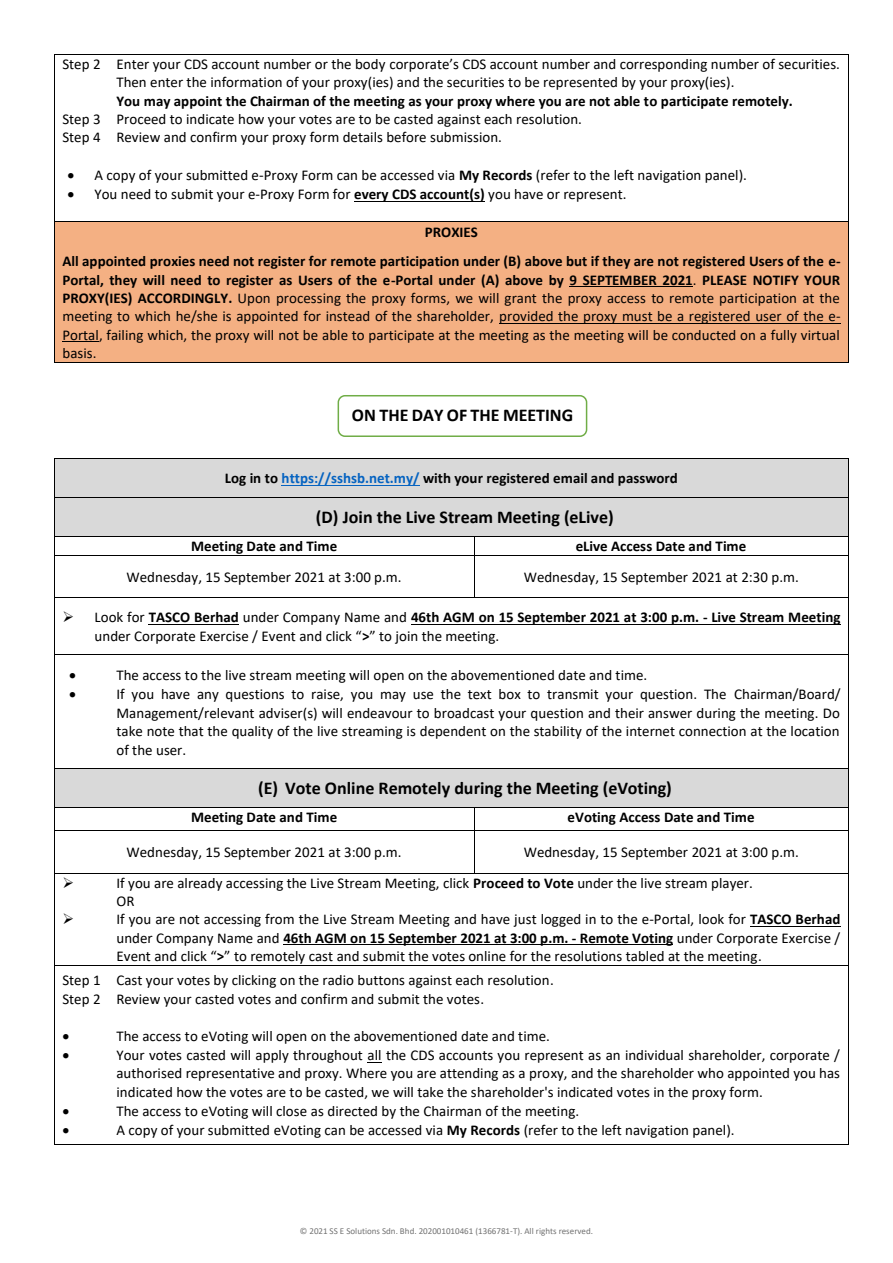
<style>
.page{position:relative;width:893px;height:1263px;background:#fff}
.page>*{position:absolute;margin:0;border:0;box-sizing:border-box;transform-origin:0 0}
.t1{font:700 18px "Calibri";color:#000}
.t2{font:15px/18.3px "Calibri";color:#000;text-align:justify}
.t3{font:700 15px "Calibri";color:#000}
.t4{font:15px "Symbol";color:#000}
.t5{font:9px "Calibri";letter-spacing:-.005em;color:#727272}
.s1{font-weight:700}
.s2{color:#0563c1}
</style>
<div class="page">
<div style="left:338px;top:395px;width:249px;height:42px;border:2px solid #70ad47;border-radius:7px"></div>
<hr style="left:354px;top:201px;width:131px;height:1px;background:#000">
<hr style="left:55px;top:54px;width:793px;height:1px;background:#000">
<hr style="left:54px;top:55px;width:1px;height:166px;background:#000">
<hr style="left:848px;top:55px;width:1px;height:166px;background:#000">
<div style="left:55px;top:222px;width:793px;height:140px;background:#f4b083"></div>
<hr style="left:570px;top:286px;width:123px;height:1px;background:#000">
<hr style="left:499px;top:323px;width:342px;height:1px;background:#000">
<hr style="left:62px;top:341px;width:37px;height:1px;background:#000">
<hr style="left:55px;top:221px;width:793px;height:1px;background:#000">
<hr style="left:54px;top:222px;width:1px;height:140px;background:#000">
<hr style="left:55px;top:362px;width:793px;height:1px;background:#000">
<hr style="left:848px;top:222px;width:1px;height:140px;background:#000">
<div style="left:55px;top:459px;width:793px;height:38px;background:#d9d9d9"></div>
<hr style="left:282px;top:485px;width:138px;height:1px;background:#0563c1">
<hr style="left:55px;top:459px;width:793px;height:1px;background:#000">
<hr style="left:54px;top:459px;width:1px;height:38px;background:#000">
<hr style="left:848px;top:459px;width:1px;height:38px;background:#000">
<div style="left:55px;top:498px;width:793px;height:38px;background:#d9d9d9"></div>
<hr style="left:55px;top:497px;width:793px;height:1px;background:#000">
<hr style="left:54px;top:498px;width:1px;height:38px;background:#000">
<hr style="left:848px;top:498px;width:1px;height:38px;background:#000">
<hr style="left:55px;top:536px;width:419px;height:1px;background:#000">
<hr style="left:474px;top:536px;width:374px;height:1px;background:#000">
<svg style="left:54px;top:536px;width:1px;height:20px"></svg>
<hr style="left:55px;top:555px;width:419px;height:1px;background:#000">
<svg style="left:474px;top:537px;width:1px;height:18px"></svg>
<hr style="left:474px;top:555px;width:374px;height:1px;background:#000">
<svg style="left:848px;top:536px;width:1px;height:20px"></svg>
<hr style="left:54px;top:556px;width:1px;height:41px;background:#000">
<hr style="left:474px;top:556px;width:1px;height:41px;background:#000">
<hr style="left:848px;top:556px;width:1px;height:41px;background:#000">
<hr style="left:149px;top:624px;width:90px;height:1px;background:#000">
<hr style="left:411px;top:624px;width:430px;height:1px;background:#000">
<hr style="left:55px;top:597px;width:419px;height:1px;background:#000">
<hr style="left:474px;top:597px;width:374px;height:1px;background:#000">
<hr style="left:54px;top:598px;width:1px;height:56px;background:#000">
<hr style="left:848px;top:598px;width:1px;height:56px;background:#000">
<hr style="left:55px;top:654px;width:793px;height:1px;background:#000">
<hr style="left:54px;top:655px;width:1px;height:113px;background:#000">
<hr style="left:848px;top:655px;width:1px;height:113px;background:#000">
<div style="left:55px;top:769px;width:793px;height:38px;background:#d9d9d9"></div>
<hr style="left:55px;top:768px;width:793px;height:1px;background:#000">
<hr style="left:54px;top:769px;width:1px;height:38px;background:#000">
<hr style="left:848px;top:769px;width:1px;height:38px;background:#000">
<hr style="left:55px;top:807px;width:419px;height:1px;background:#000">
<hr style="left:474px;top:807px;width:374px;height:1px;background:#000">
<svg style="left:54px;top:807px;width:1px;height:24px"></svg>
<hr style="left:55px;top:830px;width:419px;height:1px;background:#000">
<svg style="left:474px;top:808px;width:1px;height:22px"></svg>
<hr style="left:474px;top:830px;width:374px;height:1px;background:#000">
<svg style="left:848px;top:807px;width:1px;height:24px"></svg>
<hr style="left:54px;top:831px;width:1px;height:42px;background:#000">
<hr style="left:474px;top:831px;width:1px;height:42px;background:#000">
<hr style="left:848px;top:831px;width:1px;height:42px;background:#000">
<hr style="left:750px;top:926px;width:91px;height:1px;background:#000">
<hr style="left:283px;top:944px;width:390px;height:1px;background:#000">
<hr style="left:55px;top:873px;width:419px;height:1px;background:#000">
<hr style="left:474px;top:873px;width:374px;height:1px;background:#000">
<hr style="left:54px;top:873px;width:1px;height:92px;background:#000">
<hr style="left:848px;top:873px;width:1px;height:92px;background:#000">
<svg style="left:368px;top:1062px;width:14px;height:1px"></svg>
<hr style="left:55px;top:965px;width:793px;height:1px;background:#000">
<hr style="left:54px;top:966px;width:1px;height:178px;background:#000">
<hr style="left:55px;top:1144px;width:793px;height:1px;background:#000">
<hr style="left:848px;top:966px;width:1px;height:178px;background:#000">
<p class="t2" style="left:116px;top:56px;width:725px;text-indent:-54px">Step 2 Enter your CDS account number or the body corporate’s CDS account number and corresponding number of securities.<br>Then enter the information of your proxy(ies) and the securities to be represented by your proxy(ies).</p>
<p class="t3" style="left:116px;top:94px;width:678px">You may appoint the Chairman of the meeting as your proxy where you are not able to participate remotely.</p>
<p class="t2" style="left:62px;top:111px;width:521px">Step 3 Proceed to indicate how your votes are to be casted against each resolution.</p>
<p class="t2" style="left:62px;top:130px;width:441px">Step 4 Review and confirm your proxy form details before submission.</p>
<p class="t2" style="left:68px;top:167px;width:681px">• A copy of your submitted e-Proxy Form can be accessed via <span class="s1">My Records</span> (refer to the left navigation panel).</p>
<p class="t2" style="left:68px;top:186px;width:560px">• You need to submit your e-Proxy Form for <span class="s1">every CDS account(s)</span> you have or represent.</p>
<p class="t3" style="left:425px;top:226px;width:55px">PROXIES</p>
<p class="t2" style="left:62px;top:253px;width:780px"><span class="s1">All appointed proxies need not register for remote participation under (B) above but if they are not registered Users of the e-Portal, they will need to register as Users of the e-Portal under (A) above by 9 SEPTEMBER 2021</span>. <span class="s1">PLEASE NOTIFY YOUR PROXY(IES) ACCORDINGLY.</span> Upon processing the proxy forms, we will grant the proxy access to remote participation at the meeting to which he/she is appointed for instead of the shareholder, provided the proxy must be a registered user of the e-Portal, failing which, the proxy will not be able to participate at the meeting as the meeting will be conducted on a fully virtual basis.</p>
<p class="t1" style="left:352px;top:407px;width:223px">ON THE DAY OF THE MEETING</p>
<p class="t3" style="left:225px;top:472px;width:455px">Log in to <span class="s2">https://sshsb.net.my/</span> with your registered email and password</p>
<p class="t1" style="left:316px;top:509px;width:299px">(D) Join the Live Stream Meeting (eLive)</p>
<p class="t3" style="left:191px;top:540px;width:148px">Meeting Date and Time</p>
<p class="t3" style="left:576px;top:540px;width:172px">eLive Access Date and Time</p>
<p class="t2" style="left:127px;top:569px;width:277px">Wednesday, 15 September 2021 at 3:00 p.m.</p>
<p class="t2" style="left:524px;top:569px;width:277px">Wednesday, 15 September 2021 at 2:30 p.m.</p>
<p class="t2" style="left:95px;top:609px;width:747px;text-indent:-32px">➢ Look for <span class="s1">TASCO Berhad</span> under Company Name and <span class="s1">46th AGM on 15 September 2021 at 3:00 p.m. - Live Stream Meeting </span>under Corporate Exercise / Event and click “<span class="s1">&gt;</span>” to join the meeting.</p>
<p class="t4" style="left:69px;top:665px;width:8px">•</p>
<p class="t2" style="left:116px;top:667px;width:532px">The access to the live stream meeting will open on the abovementioned date and time.</p>
<p class="t4" style="left:69px;top:684px;width:8px">•</p>
<p class="t2" style="left:116px;top:687px;width:726px">If you have any questions to raise, you may use the text box to transmit your question. The Chairman/Board/ Management/relevant adviser(s) will endeavour to broadcast your question and their answer during the meeting. Do take note that the quality of the live streaming is dependent on the stability of the internet connection at the location of the user.</p>
<p class="t1" style="left:258px;top:781px;width:415px">(E) Vote Online Remotely during the Meeting (eVoting)</p>
<p class="t3" style="left:191px;top:811px;width:148px">Meeting Date and Time</p>
<p class="t3" style="left:568px;top:811px;width:189px">eVoting Access Date and Time</p>
<p class="t2" style="left:127px;top:844px;width:277px">Wednesday, 15 September 2021 at 3:00 p.m.</p>
<p class="t2" style="left:524px;top:844px;width:277px">Wednesday, 15 September 2021 at 3:00 p.m.</p>
<p class="t2" style="left:116px;top:875px;width:638px">If you are already accessing the Live Stream Meeting, click <span class="s1">Proceed to Vote</span> under the live stream player.</p>
<p class="t2" style="left:116px;top:893px;width:20px">OR</p>
<p class="t2" style="left:116px;top:911px;width:725px">If you are not accessing from the Live Stream Meeting and have just logged in to the e-Portal, look for <span class="s1">TASCO Berhad </span>under Company Name and <span class="s1">46th AGM on 15 September 2021 at 3:00 p.m. - Remote Voting</span> under Corporate Exercise / Event and click “<span class="s1">&gt;</span>” to remotely cast and submit the votes online for the resolutions tabled at the meeting.</p>
<p class="t2" style="left:62px;top:972px;width:493px">Step 1 Cast your votes by clicking on the radio buttons against each resolution.</p>
<p class="t2" style="left:62px;top:991px;width:423px">Step 2 Review your casted votes and confirm and submit the votes.</p>
<p class="t4" style="left:62px;top:1026px;width:8px">•</p>
<p class="t2" style="left:116px;top:1028px;width:435px">The access to eVoting will open on the abovementioned date and time.</p>
<p class="t4" style="left:62px;top:1045px;width:8px">•</p>
<p class="t2" style="left:116px;top:1047px;width:725px">Your votes casted will apply throughout all the CDS accounts you represent as an individual shareholder, corporate / authorised representative and proxy. Where you are attending as a proxy, and the shareholder who appointed you has indicated how the votes are to be casted, we will take the shareholder's indicated votes in the proxy form.</p>
<p class="t4" style="left:62px;top:1101px;width:8px">•</p>
<p class="t2" style="left:116px;top:1103px;width:464px">The access to eVoting will close as directed by the Chairman of the meeting.</p>
<p class="t4" style="left:62px;top:1120px;width:8px">•</p>
<p class="t2" style="left:116px;top:1122px;width:620px">A copy of your submitted eVoting can be accessed via <span class="s1">My Records</span> (refer to the left navigation panel).</p>
<p class="t5" style="left:300px;top:1227px;width:295px">© 2021 SS E Solutions Sdn. Bhd. 202001010461 (1366781-T). All rights reserved.</p>
</div>
